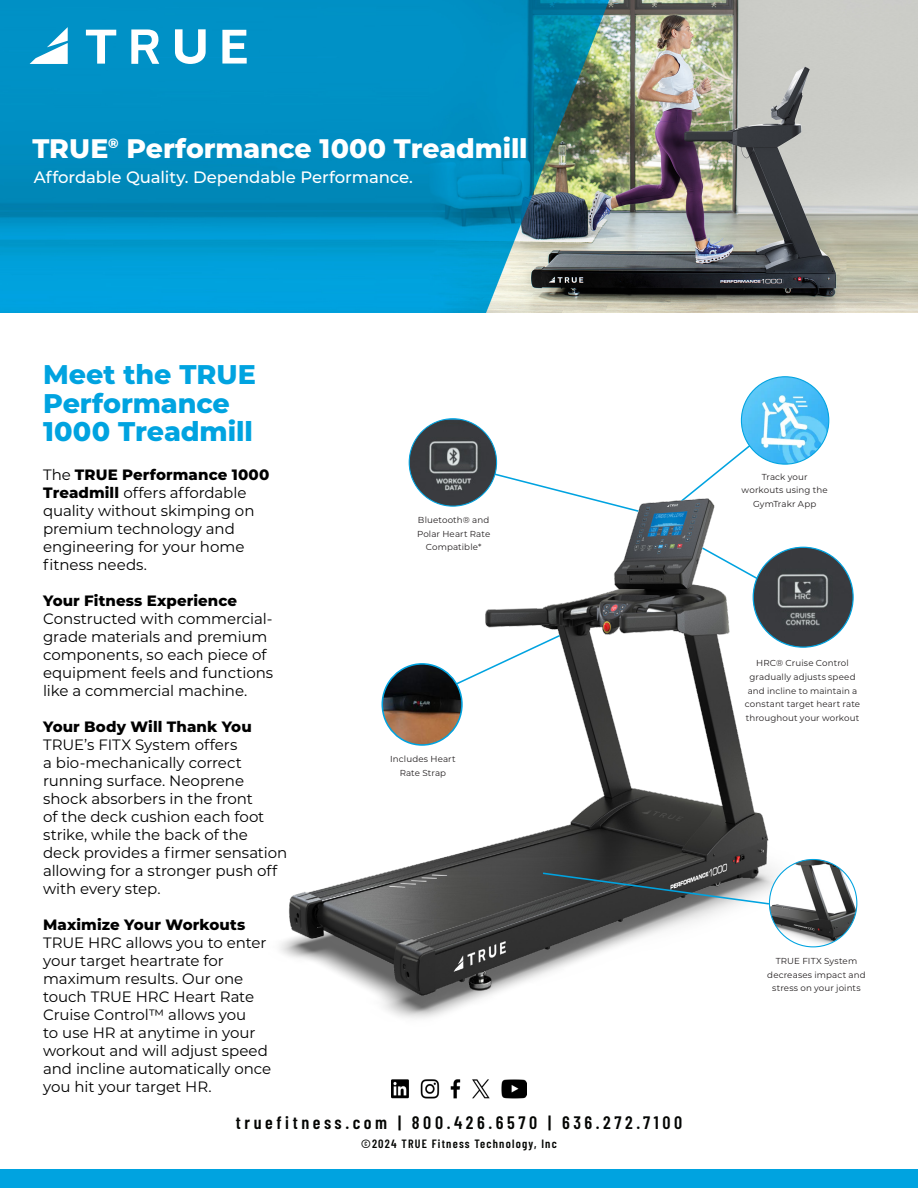
<style>
.page{position:relative;width:918px;height:1188px;background:#fff}
.page>*{position:absolute;margin:0;border:0;box-sizing:border-box;transform-origin:0 0}
.t1{font:800 27px/28.5px "Montserrat";letter-spacing:-.005em;color:#00a3e0}
.t2{font:800 26.85px "Montserrat";letter-spacing:-.005em;color:#fff}
.t3{font:600 18px "Barlow Condensed";letter-spacing:.2em;color:#040503}
.t4{font:500 16.5px "Montserrat";letter-spacing:-.005em;color:#fff}
.t5{font:15px/18px "Montserrat";letter-spacing:-.005em;color:#000}
.t6{font:800 15px "Montserrat";letter-spacing:.005em;color:#000}
.t7{font:600 12px "Barlow Condensed";letter-spacing:.1em;color:#040503}
.t8{font:8.7px/13.6px "Montserrat";letter-spacing:.015em;color:#231f20;text-align:center}
.s1{font-weight:800}
</style>
<div class="page">
<svg style="left:716px;top:443px;width:36px;height:29px"></svg>
<img style="left:0;top:0;width:918px;height:313px">
<img style="left:280px;top:472px;width:536px;height:547px">
<svg style="left:700px;top:546px;width:87px;height:50px"></svg>
<img style="left:769px;top:859px;width:88px;height:88px;border-radius:44px">
<img style="left:741px;top:377px;width:88px;height:87px;border-radius:44px">
<img style="left:382px;top:664px;width:80px;height:81px">
<div style="left:382px;top:663px;width:81px;height:83px;border:2px solid #00a3e0;border-radius:50%"></div>
<svg style="left:541px;top:872px;width:230px;height:34px;background:#596164"></svg>
<svg style="left:490px;top:472px;width:150px;height:41px"></svg>
<img style="left:409px;top:419px;width:88px;height:87px;border-radius:44px">
<img style="left:753px;top:547px;width:100px;height:100px;border-radius:50px">
<svg style="left:30px;top:27px;width:38px;height:37px"></svg>
<svg style="left:175px;top:29px;width:31px;height:35px"></svg>
<svg style="left:222px;top:30px;width:25px;height:34px"></svg>
<svg style="left:86px;top:30px;width:30px;height:34px"></svg>
<svg style="left:131px;top:29px;width:28px;height:35px"></svg>
<div style="left:0;top:1169px;width:918px;height:19px;background:#00a3e0"></div>
<img style="left:391px;top:1079px;width:136px;height:20px">
<p class="t2" style="left:32px;top:129px;width:497px">TRUE<sup>®</sup> Performance 1000 Treadmill</p>
<p class="t4" style="left:34px;top:165px;width:380px">Affordable Quality. Dependable Performance.</p>
<p class="t1" style="left:43px;top:359px;width:214px">Meet the TRUE<br>Performance</p>
<p class="t1" style="left:43px;top:416px;width:211px">1000 Treadmill</p>
<p class="t5" style="left:43px;top:465px;width:228px">The <span class="s1">TRUE Performance 1000<br>Treadmill</span> offers affordable quality without skimping on premium technology and engineering for your home fitness needs.</p>
<p class="t6" style="left:43px;top:590px;width:196px">Your Fitness Experience</p>
<p class="t5" style="left:43px;top:609px;width:232px">Constructed with commercial&shy;grade materials and premium components, so each piece of equipment feels and functions like a commercial machine.</p>
<p class="t6" style="left:43px;top:716px;width:210px">Your Body Will Thank You</p>
<p class="t5" style="left:43px;top:735px;width:246px">TRUE’s FITX System offers<br>a bio-mechanically correct running surface. Neoprene shock absorbers in the front<br>of the deck cushion each foot strike, while the back of the deck provides a firmer sensation allowing for a stronger push off with every step.</p>
<p class="t6" style="left:43px;top:914px;width:204px">Maximize Your Workouts</p>
<p class="t5" style="left:43px;top:933px;width:230px">TRUE HRC allows you to enter your target heartrate for maximum results. Our one touch TRUE HRC Heart Rate<br>Cruise Control™ allows you<br>to use HR at anytime in your workout and will adjust speed and incline automatically once you hit your target HR.</p>
<p class="t8" style="left:417px;top:513px;width:75px">Bluetooth® and<br>Polar Heart Rate<br>Compatible*</p>
<p class="t8" style="left:390px;top:752px;width:67px">Includes Heart<br>Rate Strap</p>
<p class="t3" style="left:236px;top:1110px;width:448px">truefitness.com | 800.426.6570 | 636.272.7100</p>
<p class="t7" style="left:361px;top:1135px;width:197px">©2024 TRUE Fitness Technology, Inc</p>
<p class="t8" style="left:742px;top:469px;width:88px">Track your workouts using the<br>GymTrakr App</p>
<p class="t8" style="left:745px;top:656px;width:117px">HRC® Cruise Control gradually adjusts speed and incline to maintain a constant target heart rate throughout your workout</p>
<p class="t8" style="left:767px;top:954px;width:100px">TRUE FITX System decreases impact and stress on your joints</p>
</div>
